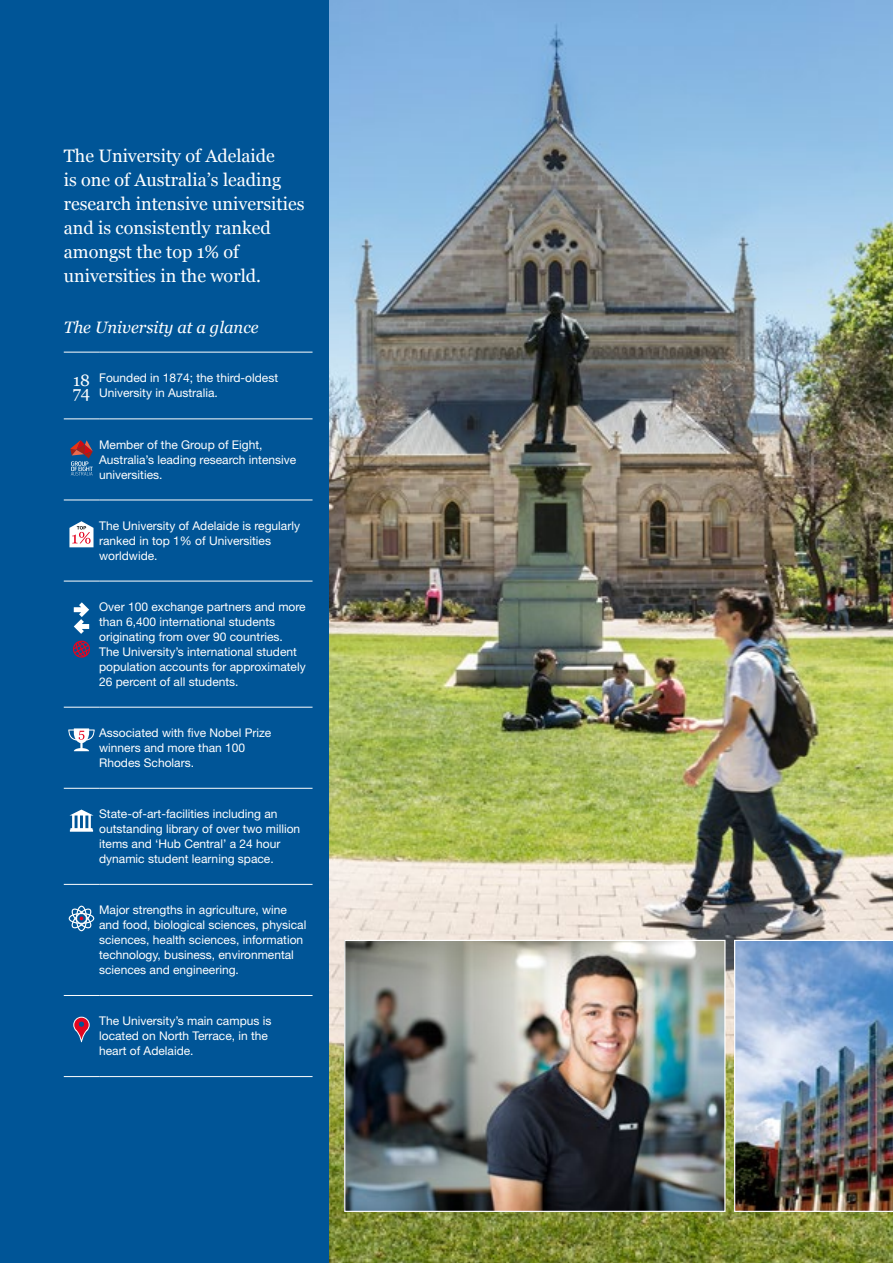
<style>
.page{position:relative;width:893px;height:1263px;background:#fff}
.page>*{position:absolute;margin:0;border:0;box-sizing:border-box;transform-origin:0 0}
.t1{font:18px/24px "Georgia";color:#fff}
.t2{font:italic 16.5px "Georgia";color:#fff}
.t3{font:16.5px/11.7px "Georgia";color:#fff}
.t4{font:12px/15px "Helvetica Neue LT Std";color:#fff}
</style>
<div class="page">
<img style="left:328px;top:0;width:565px;height:1263px">
<div style="left:0;top:0;width:328px;height:1263px;background:#005597"></div>
<hr style="left:64px;top:352px;width:35px;height:1px;background:#fff">
<hr style="left:99px;top:352px;width:214px;height:1px;background:#fff">
<hr style="left:64px;top:418px;width:35px;height:1px;background:#fff">
<hr style="left:99px;top:418px;width:214px;height:1px;background:#fff">
<hr style="left:64px;top:500px;width:35px;height:1px;background:#fff">
<hr style="left:99px;top:500px;width:214px;height:1px;background:#fff">
<hr style="left:64px;top:581px;width:35px;height:1px;background:#fff">
<hr style="left:99px;top:581px;width:214px;height:1px;background:#fff">
<hr style="left:64px;top:707px;width:35px;height:1px;background:#fff">
<hr style="left:99px;top:707px;width:214px;height:1px;background:#fff">
<hr style="left:64px;top:788px;width:35px;height:1px;background:#fff">
<hr style="left:99px;top:788px;width:214px;height:1px;background:#fff">
<hr style="left:64px;top:884px;width:35px;height:1px;background:#fff">
<hr style="left:99px;top:884px;width:214px;height:1px;background:#fff">
<hr style="left:64px;top:995px;width:35px;height:1px;background:#fff">
<hr style="left:99px;top:995px;width:214px;height:1px;background:#fff">
<hr style="left:64px;top:1076px;width:35px;height:1px;background:#fff">
<hr style="left:99px;top:1076px;width:214px;height:1px;background:#fff">
<svg style="left:70px;top:440px;width:23px;height:35px"></svg>
<svg style="left:69px;top:521px;width:24px;height:26px"></svg>
<svg style="left:73px;top:641px;width:17px;height:17px"></svg>
<svg style="left:74px;top:602px;width:15px;height:32px"></svg>
<svg style="left:68px;top:728px;width:27px;height:23px"></svg>
<svg style="left:69px;top:809px;width:25px;height:23px"></svg>
<svg style="left:69px;top:906px;width:25px;height:25px"></svg>
<svg style="left:73px;top:1016px;width:17px;height:27px"></svg>
<img style="left:346px;top:942px;width:377px;height:268px">
<div style="left:344px;top:940px;width:381px;height:272px;border:1px solid #fff"></div>
<img style="left:734px;top:940px;width:159px;height:272px">
<h1 class="t1" style="left:64px;top:143px;width:242px">The University of Adelaide<br>is one of Australia’s leading research intensive universities and is consistently ranked amongst the top 1% of universities in the world.</h1>
<h2 class="t2" style="left:64px;top:315px;width:196px">The University at a glance</h2>
<h2 class="t3" style="left:73px;top:374px;width:19px">18<br>74</h2>
<p class="t4" style="left:99px;top:370px;width:180px">Founded in 1874; the third-oldest<br>University in Australia.</p>
<p class="t4" style="left:99px;top:437px;width:199px">Member of the Group of Eight,<br>Australia’s leading research intensive universities.</p>
<p class="t4" style="left:99px;top:518px;width:202px">The University of Adelaide is regularly ranked in top 1% of Universities worldwide.</p>
<p class="t4" style="left:99px;top:599px;width:208px">Over 100 exchange partners and more than 6,400 international students originating from over 90 countries.<br>The University’s international student population accounts for approximately 26 percent of all students.</p>
<p class="t4" style="left:99px;top:725px;width:174px">Associated with five Nobel Prize winners and more than 100<br>Rhodes Scholars.</p>
<p class="t4" style="left:99px;top:806px;width:203px">State-of-art-facilities including an outstanding library of over two million items and ‘Hub Central’ a 24 hour dynamic student learning space.</p>
<p class="t4" style="left:99px;top:902px;width:209px">Major strengths in agriculture, wine and food, biological sciences, physical sciences, health sciences, information technology, business, environmental sciences and engineering.</p>
<p class="t4" style="left:99px;top:1013px;width:174px">The University’s main campus is located on North Terrace, in the heart of Adelaide.</p>
</div>
